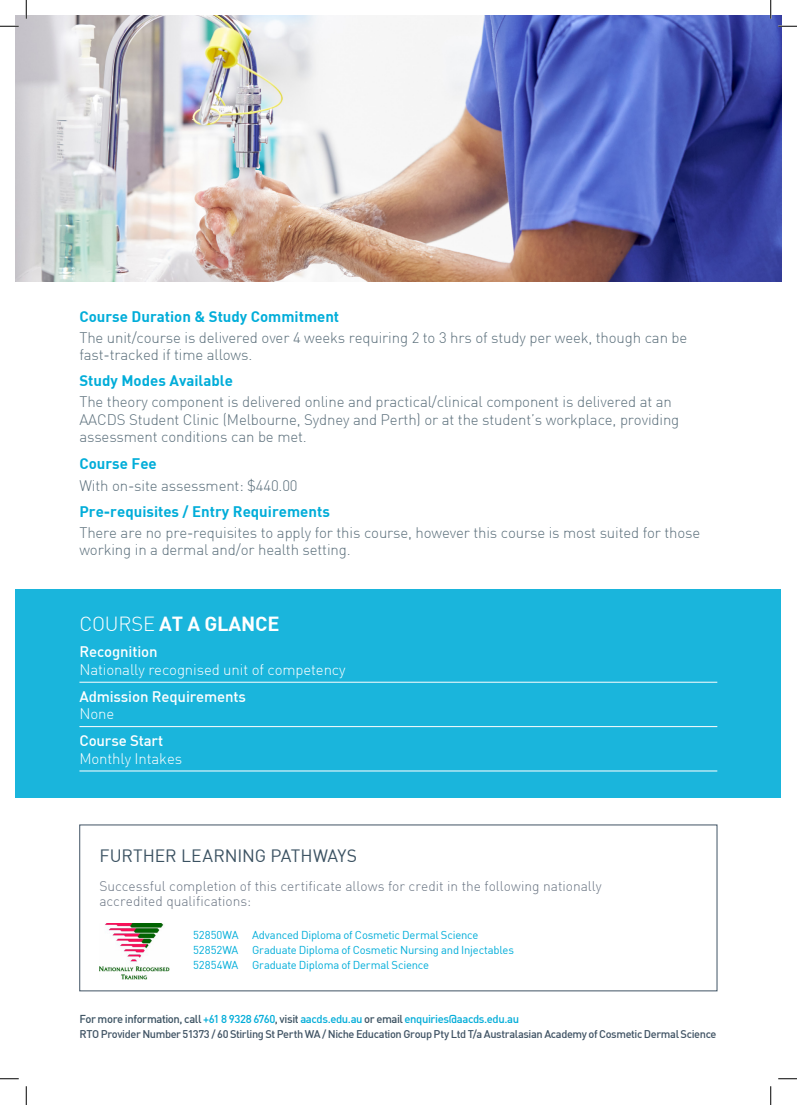
<style>
.page{position:relative;width:797px;height:1105px;background:#fff}
.page>*{position:absolute;margin:0;border:0;box-sizing:border-box;transform-origin:0 0}
.t1{font:700 20px "DIN";letter-spacing:-.01em;color:#fff}
.t2{font:17.5px "DIN";letter-spacing:-.005em;color:#3b5262}
.text{font:300 15px/17.5px "DIN";letter-spacing:-.01em;color:#5b6f7b}
.text-2{font:700 15px "DIN";color:#00add9}
.text-3{font:300 15px/17.5px "DIN";letter-spacing:-.01em;color:#fff}
.text-4{font:500 15px/17.5px "DIN";letter-spacing:-.01em;color:#fff}
.t3{font:300 13.75px/15px "DIN";color:#6a7583}
.t4{font:11.25px "DIN";letter-spacing:-.02em;color:#00add9}
.t5{font:500 11.25px "DIN";letter-spacing:-.035em;color:#00acd8}
.t6{font:500 11px "DIN";letter-spacing:-.035em;color:#405364}
.s1{font-weight:300}
.s2{font-weight:500}
.s3{color:#3b5262}
</style>
<div class="page">
<img style="left:16px;top:16px;width:765px;height:266px">
<div style="left:16px;top:589px;width:765px;height:209px;background:#1ab5dc"></div>
<hr style="left:79px;top:682px;width:638px;height:1px;background:#fff">
<hr style="left:79px;top:726px;width:638px;height:1px;background:#fff">
<hr style="left:79px;top:771px;width:638px;height:1px;background:#fff">
<img style="left:99px;top:923px;width:71px;height:57px">
<svg style="left:0;top:25px;width:19px;height:2px"></svg>
<svg style="left:778px;top:25px;width:19px;height:2px"></svg>
<svg style="left:0;top:1078px;width:19px;height:1px"></svg>
<svg style="left:778px;top:1078px;width:19px;height:1px"></svg>
<svg style="left:25px;top:0;width:2px;height:19px"></svg>
<svg style="left:25px;top:1086px;width:2px;height:19px"></svg>
<svg style="left:770px;top:0;width:1px;height:19px"></svg>
<svg style="left:770px;top:1086px;width:1px;height:19px"></svg>
<p class="text-2" style="left:79px;top:306px;width:261px">Course Duration &amp; Study Commitment</p>
<p class="text" style="left:79px;top:328px;width:609px">The unit/course is delivered over 4 weeks requiring 2 to 3 hrs of study per week, though can be fast-tracked if time allows.</p>
<p class="text-2" style="left:79px;top:371px;width:155px">Study Modes Available</p>
<p class="text" style="left:79px;top:393px;width:601px">The theory component is delivered online and practical/clinical component is delivered at an<br>AACDS Student Clinic (Melbourne, Sydney and Perth) or at the student’s workplace, providing assessment conditions can be met.</p>
<h2 class="text-2" style="left:79px;top:453px;width:79px">Course Fee</h2>
<p class="text" style="left:79px;top:476px;width:220px">With on-site assessment: $440.00</p>
<p class="text-2" style="left:79px;top:501px;width:252px">Pre-requisites / Entry Requirements</p>
<p class="text" style="left:79px;top:523px;width:622px">There are no pre-requisites to apply for this course, however this course is most suited for those working in a dermal and/or health setting.</p>
<h2 class="t1" style="left:79px;top:610px;width:201px"><span class="s1">COURSE</span> AT A GLANCE</h2>
<p class="text-3" style="left:79px;top:643px;width:268px"><span class="s2">Recognition<br></span>Nationally recognised unit of competency</p>
<p class="text-4" style="left:79px;top:687px;width:168px">Admission Requirements<br><span class="s1">None</span></p>
<p class="text-3" style="left:79px;top:732px;width:104px"><span class="s2">Course Start<br></span>Monthly Intakes</p>
<p class="t2" style="left:99px;top:845px;width:259px">FURTHER LEARNING PATHWAYS</p>
<p class="t3" style="left:99px;top:879px;width:504px">Successful completion of this certificate allows for credit in the following nationally accredited qualifications:</p>
<p class="t4" style="left:193px;top:928px;width:287px">52850WA Advanced Diploma of Cosmetic Dermal Science</p>
<p class="t4" style="left:193px;top:943px;width:322px">52852WA Graduate Diploma of Cosmetic Nursing and Injectables</p>
<p class="t4" style="left:193px;top:958px;width:237px">52854WA Graduate Diploma of Dermal Science</p>
<p class="t5" style="left:79px;top:1011px;width:441px"><span class="s3">For more information, call</span> +61 8 9328 6760<span class="s3">, visit</span> aacds.edu.au <span class="s3">or email</span> enquiries@aacds.edu.au</p>
<p class="t6" style="left:79px;top:1027px;width:638px">RTO Provider Number 51373 / 60 Stirling St Perth WA / Niche Education Group Pty Ltd T/a Australasian Academy of Cosmetic Dermal Science</p>
</div>
